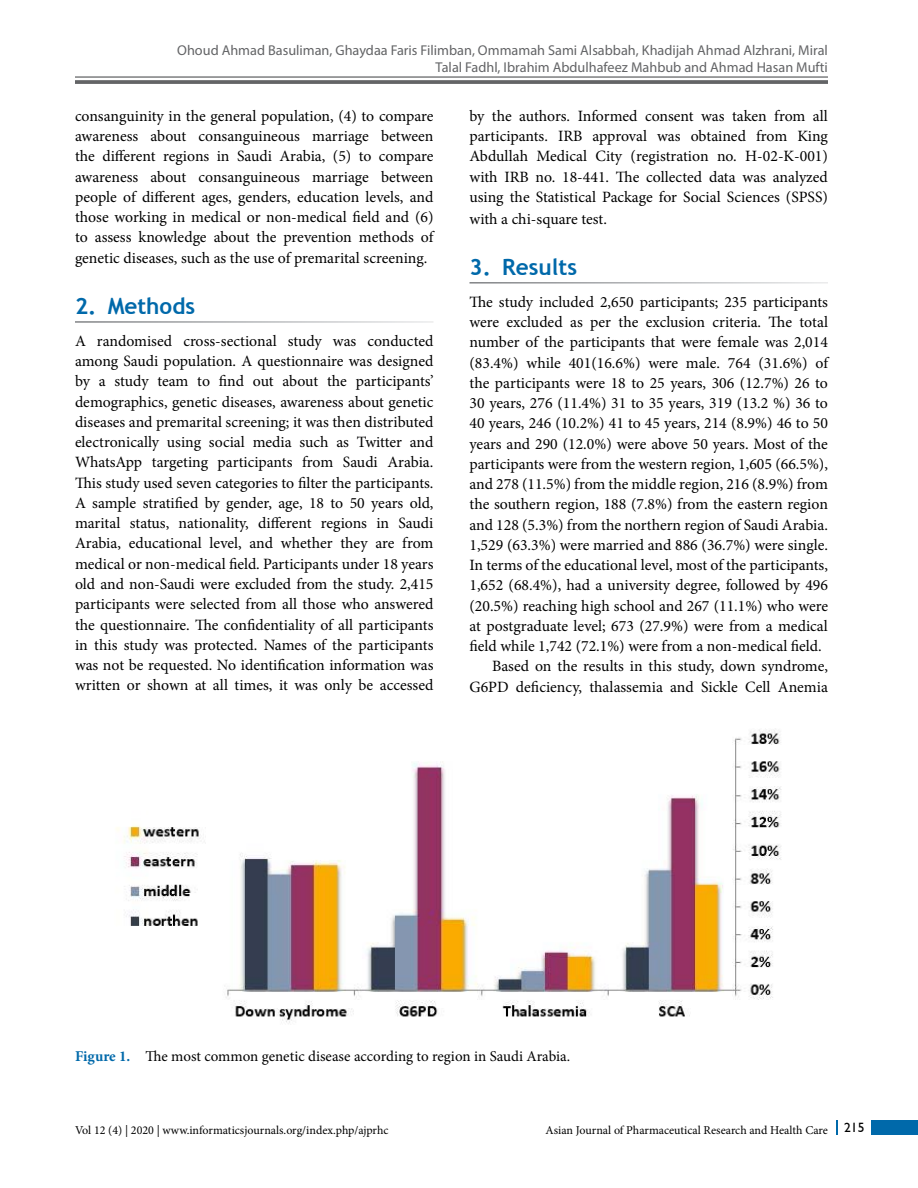
<style>
.page{position:relative;width:918px;height:1188px;background:#fff}
.page>*{position:absolute;margin:0;border:0;box-sizing:border-box;transform-origin:0 0}
.t1{font:700 22.5px "Trebuchet MS";color:#0069aa}
.t2{font:15.75px/20.2px "Minion Pro";color:#000;text-align:justify}
.t3{font:15px "Minion Pro";color:#000}
.t4{font:14.25px/17.2px "Myriad Pro";color:#636466;text-align:right}
.t5{font:12px "Minion Pro";color:#000}
.s1{font-weight:700;color:#0069aa}
</style>
<div class="page">
<hr style="left:75px;top:76px;width:753px;height:2px;background:#636466">
<svg style="left:75px;top:80px;width:753px;height:4px;background:#6c6d6f"></svg>
<div style="left:872px;top:1120px;width:46px;height:15px;background:#0069aa"></div>
<svg style="left:836px;top:1120px;width:1px;height:15px"></svg>
<img style="left:116px;top:729px;width:666px;height:294px">
<p class="t4" style="left:177px;top:41px;width:652px">Ohoud Ahmad Basuliman, Ghaydaa Faris Filimban, Ommamah Sami Alsabbah, Khadijah Ahmad Alzhrani, Miral<br>Talal Fadhl, Ibrahim Abdulhafeez Mahbub and Ahmad Hasan Mufti</p>
<p class="t2" style="left:75px;top:106px;width:360px">consanguinity in the general population, (4) to compare awareness about consanguineous marriage between the different regions in Saudi Arabia, (5) to compare awareness about consanguineous marriage between people of different ages, genders, education levels, and those working in medical or non-medical field and (6) to assess knowledge about the prevention methods of genetic diseases, such as the use of premarital screening.</p>
<h1 class="t1" style="left:75px;top:292px;width:122px">2. Methods</h1>
<p class="t2" style="left:75px;top:331px;width:360px">A randomised cross-sectional study was conducted among Saudi population. A questionnaire was designed by a study team to find out about the participants’ demographics, genetic diseases, awareness about genetic diseases and premarital screening; it was then distributed electronically using social media such as Twitter and WhatsApp targeting participants from Saudi Arabia.<br>This study used seven categories to filter the participants.<br>A sample stratified by gender, age, 18 to 50 years old, marital status, nationality, different regions in Saudi Arabia, educational level, and whether they are from medical or non-medical field. Participants under 18 years old and non-Saudi were excluded from the study. 2,415 participants were selected from all those who answered the questionnaire. The confidentiality of all participants in this study was protected. Names of the participants was not be requested. No identification information was written or shown at all times, it was only be accessed</p>
<p class="t2" style="left:470px;top:106px;width:360px">by the authors. Informed consent was taken from all participants. IRB approval was obtained from King Abdullah Medical City (registration no. H-02-K-001) with IRB no. 18-441. The collected data was analyzed using the Statistical Package for Social Sciences (SPSS) with a chi-square test.</p>
<h1 class="t1" style="left:470px;top:253px;width:109px">3. Results</h1>
<p class="t2" style="left:470px;top:292px;width:360px">The study included 2,650 participants; 235 participants</p>
<p class="t2" style="left:470px;top:312px;width:360px">were excluded as per the exclusion criteria. The total</p>
<p class="t2" style="left:470px;top:332px;width:360px">number of the participants that were female was 2,014</p>
<p class="t2" style="left:470px;top:352px;width:360px">(83.4%) while 401(16.6%) were male. 764 (31.6%) of</p>
<p class="t2" style="left:470px;top:373px;width:360px">the participants were 18 to 25 years, 306 (12.7%) 26 to</p>
<p class="t2" style="left:470px;top:393px;width:360px">30 years, 276 (11.4%) 31 to 35 years, 319 (13.2 %) 36 to</p>
<p class="t2" style="left:470px;top:413px;width:360px">40 years, 246 (10.2%) 41 to 45 years, 214 (8.9%) 46 to 50</p>
<p class="t2" style="left:470px;top:434px;width:360px">years and 290 (12.0%) were above 50 years. Most of the</p>
<p class="t2" style="left:470px;top:454px;width:360px">participants were from the western region, 1,605 (66.5%),</p>
<p class="t2" style="left:470px;top:474px;width:360px">and 278 (11.5%) from the middle region, 216 (8.9%) from</p>
<p class="t2" style="left:470px;top:494px;width:360px">the southern region, 188 (7.8%) from the eastern region</p>
<p class="t2" style="left:470px;top:515px;width:360px">and 128 (5.3%) from the northern region of Saudi Arabia.</p>
<p class="t2" style="left:470px;top:535px;width:360px">1,529 (63.3%) were married and 886 (36.7%) were single.</p>
<p class="t2" style="left:470px;top:555px;width:360px">In terms of the educational level, most of the participants,</p>
<p class="t2" style="left:470px;top:575px;width:360px">1,652 (68.4%), had a university degree, followed by 496</p>
<p class="t2" style="left:470px;top:596px;width:360px">(20.5%) reaching high school and 267 (11.1%) who were</p>
<p class="t2" style="left:470px;top:616px;width:360px">at postgraduate level; 673 (27.9%) were from a medical</p>
<p class="t2" style="left:470px;top:636px;width:354px">field while 1,742 (72.1%) were from a non-medical field.</p>
<p class="t2" style="left:492px;top:656px;width:338px">Based on the results in this study, down syndrome,</p>
<p class="t2" style="left:470px;top:677px;width:360px">G6PD deficiency, thalassemia and Sickle Cell Anemia</p>
<p class="t3" style="left:75px;top:1046px;width:497px"><span class="s1">Figure 1.</span> The most common genetic disease according to region in Saudi Arabia.</p>
<p class="t5" style="left:75px;top:1122px;width:315px">Vol 12 (4) | 2020 | www.informaticsjournals.org/index.php/ajprhc</p>
<p class="t5" style="left:546px;top:1122px;width:320px">Asian Journal of Pharmaceutical Research and Health Care <sup>215</sup></p>
</div>
